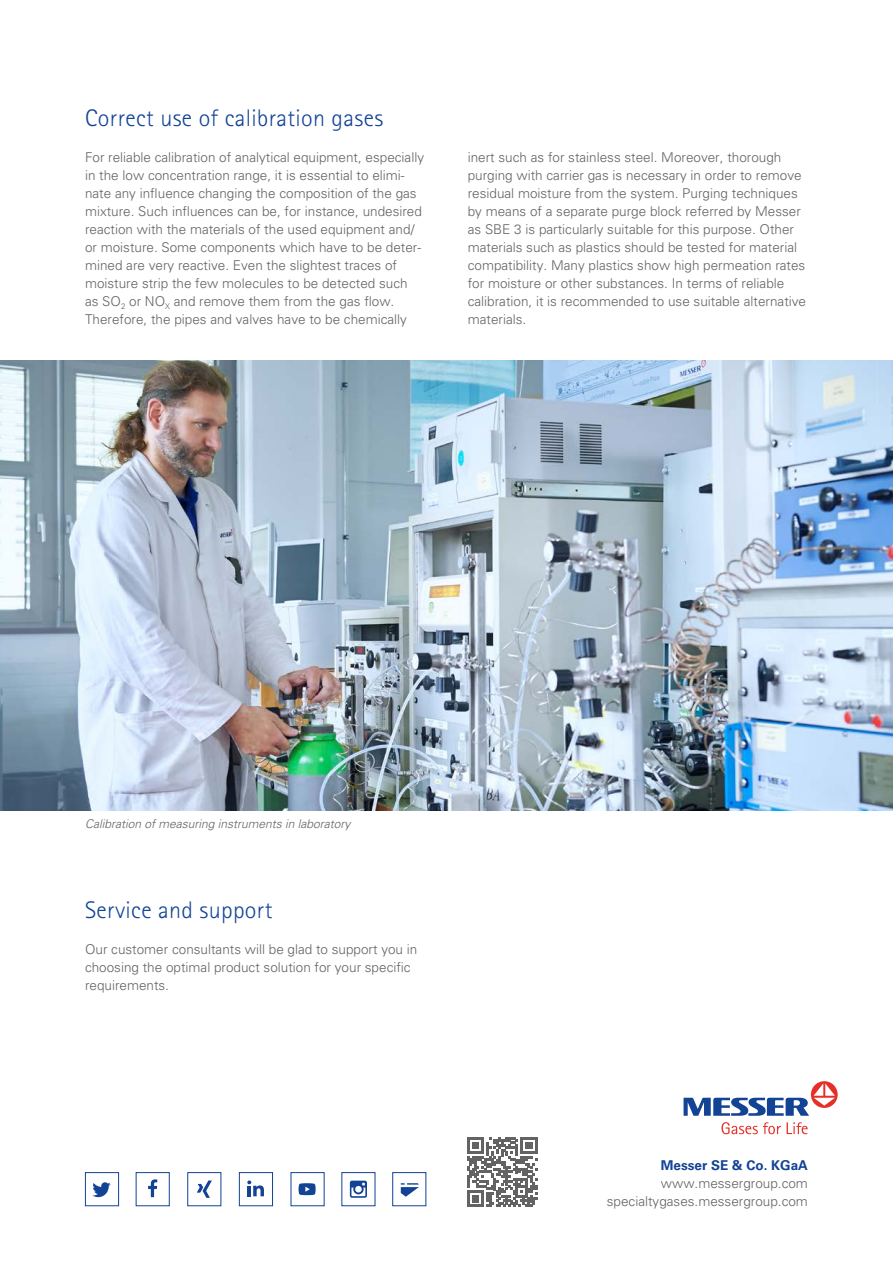
<style>
.page{position:relative;width:893px;height:1263px;background:#fff}
.page>*{position:absolute;margin:0;border:0;box-sizing:border-box;transform-origin:0 0}
.t1{font:300 24px "AT Rotis Sans Serif";letter-spacing:.015em;color:#134395}
.t2{font:300 13.5px/18px "Univers CE";color:#646363}
.t3{font:700 13.5px "Univers CE";color:#134395}
.t4{font:italic 300 12px "Univers";color:#646363}
</style>
<div class="page">
<img style="left:0;top:360px;width:893px;height:450px">
<svg style="left:467px;top:1137px;width:70px;height:70px"></svg>
<div style="left:136px;top:1172px;width:34px;height:34px;background:#fff;border:1px solid #134395"></div>
<svg style="left:148px;top:1179px;width:9px;height:18px"></svg>
<div style="left:392px;top:1172px;width:34px;height:34px;background:#fff;border:1px solid #134395"></div>
<svg style="left:401px;top:1183px;width:18px;height:14px"></svg>
<div style="left:187px;top:1172px;width:34px;height:34px;background:#fff;border:1px solid #134395"></div>
<svg style="left:197px;top:1180px;width:15px;height:18px"></svg>
<svg style="left:350px;top:1180px;width:17px;height:18px"></svg>
<div style="left:239px;top:1172px;width:34px;height:34px;background:#fff;border:1px solid #134395"></div>
<svg style="left:247px;top:1180px;width:17px;height:16px"></svg>
<svg style="left:299px;top:1183px;width:17px;height:12px"></svg>
<div style="left:85px;top:1172px;width:34px;height:34px;background:#fff;border:1px solid #134395"></div>
<svg style="left:92px;top:1182px;width:19px;height:15px"></svg>
<svg style="left:721px;top:1122px;width:87px;height:12px"></svg>
<svg style="left:811px;top:1081px;width:27px;height:27px"></svg>
<svg style="left:684px;top:1083px;width:151px;height:33px"></svg>
<h1 class="t1" style="left:85px;top:104px;width:300px">Correct use of calibration gases</h1>
<p class="t2" style="left:85px;top:148px;width:341px">For reliable calibration of analytical equipment, especially in the low concentration range, it is essential to elimi&shy;nate any influence changing the composition of the gas mixture. Such influences can be, for instance, undesired reaction with the materials of the used equipment and/ or moisture. Some components which have to be deter&shy;mined are very reactive. Even the slightest traces of moisture strip the few molecules to be detected such as SO<sub>2</sub> or NO<sub>X</sub> and remove them from the gas flow.<br>Therefore, the pipes and valves have to be chemically</p>
<p class="t2" style="left:468px;top:148px;width:340px">inert such as for stainless steel. Moreover, thorough purging with carrier gas is necessary in order to remove residual moisture from the system. Purging techniques by means of a separate purge block referred by Messer as SBE 3 is particularly suitable for this purpose. Other materials such as plastics should be tested for material compatibility. Many plastics show high permeation rates for moisture or other substances. In terms of reliable calibration, it is recommended to use suitable alternative materials.</p>
<p class="t4" style="left:85px;top:817px;width:267px">Calibration of measuring instruments in laboratory</p>
<h1 class="t1" style="left:85px;top:896px;width:189px">Service and support</h1>
<p class="t2" style="left:85px;top:940px;width:334px">Our customer consultants will be glad to support you in choosing the optimal product solution for your specific requirements.</p>
<p class="t3" style="left:661px;top:1157px;width:149px">Messer SE &amp; Co. KGaA</p>
<p class="t2" style="left:607px;top:1174px;width:203px;text-align:right">www.messergroup.com specialtygases.messergroup.com</p>
</div>
